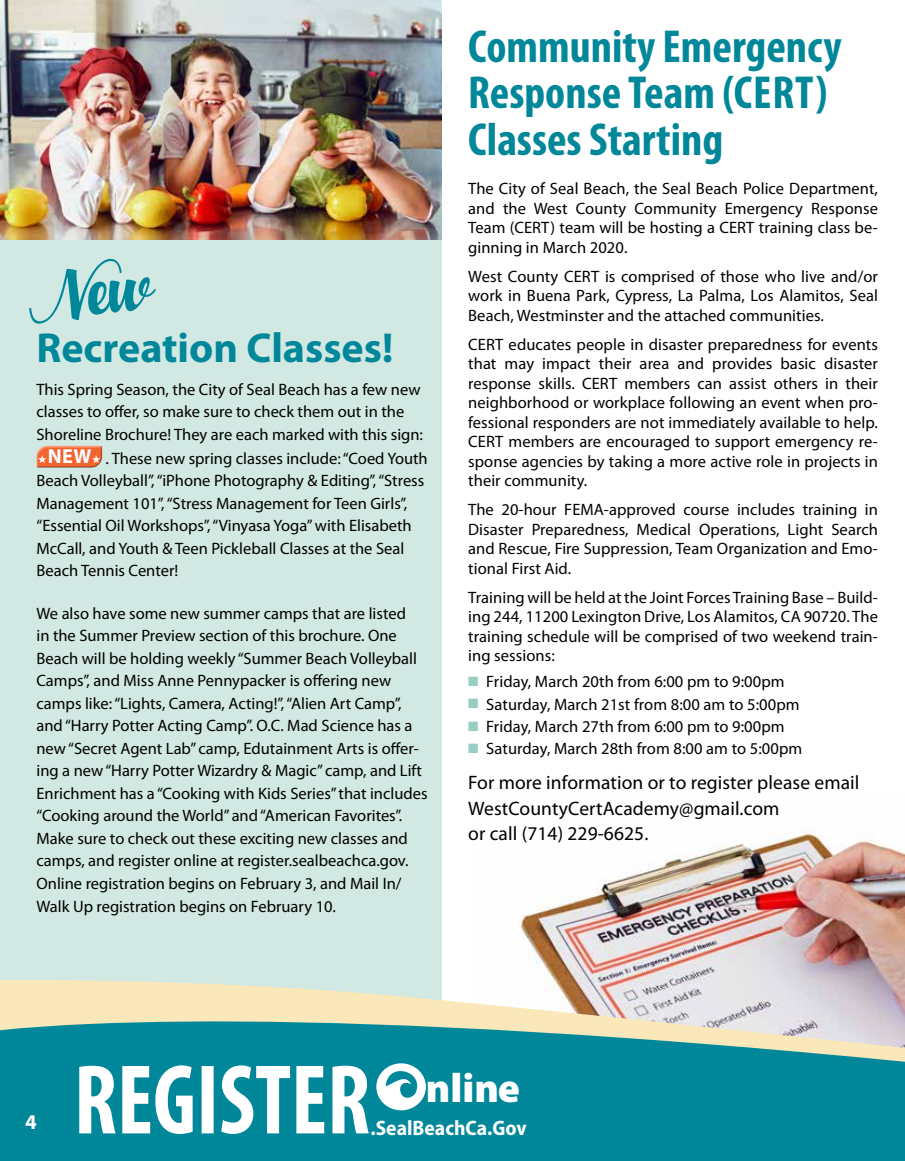
<style>
.page{position:relative;width:905px;height:1161px;background:#fff}
.page>*{position:absolute;margin:0;border:0;box-sizing:border-box;transform-origin:0 0}
.t1{font:700 condensed 46.5px/46.5px "Myriad Pro";color:#008799}
.t2{font:700 42px "Myriad Pro";color:#008799}
.t3{font:900 41.1px "Myriad Pro";color:#fff}
.t4{font:700 semi-condensed 21px "Myriad Pro";color:#fff}
.t5{font:700 21px "Myriad Pro";color:#fff}
.t6{font:19.5px/25.5px "Myriad Pro";letter-spacing:.005em;color:#000}
.t7{font:16.5px/22.5px "Myriad Pro";color:#000;text-align:justify}
.s1{color:#fff}
.s2{font-weight:700;font-size:20.25px;color:#fff}
.s3{color:#97cdc3}
</style>
<div class="page">
<img style="left:520px;top:827px;width:384px;height:150px">
<div style="left:0;top:0;width:441px;height:1087px;background:#d2e8e3"></div>
<div style="left:0;top:1088px;width:904px;height:73px;background:#008799"></div>
<svg style="left:0;top:977px;width:904px;height:111px;background:#81b8b4"></svg>
<svg style="left:79px;top:1065px;width:290px;height:69px"></svg>
<div style="left:376px;top:1063px;width:50px;height:47px;background:#fff;border-radius:50%"></div>
<svg style="left:386px;top:1064px;width:31px;height:42px"></svg>
<div style="left:35px;top:444px;width:69px;height:25px;background:#000;opacity:.75"></div>
<img style="left:0;top:0;width:441px;height:240px">
<h2 class="t2" style="left:36px;top:321px;width:358px">Recreation Classes!</h2>
<p class="t7" style="left:36px;top:378px;width:388px;text-align:left">This Spring Season, the City of Seal Beach has a few new classes to offer, so make sure to check them out in the<br>Shoreline Brochure! They are each marked with this sign:</p>
<p class="t7" style="left:36px;top:447px;width:393px;text-align:left"><span class="s1">★</span><span class="s2">NEW</span><span class="s1">★</span> . These new spring classes include: “Coed Youth Beach Volleyball”, “iPhone Photography &amp; Editing”, “Stress Management 101”, “Stress Management for Teen Girls”, “Essential Oil Workshops”, “Vinyasa Yoga” with Elisabeth McCall, and Youth &amp; Teen Pickleball Classes at the Seal Beach Tennis Center!</p>
<p class="t7" style="left:36px;top:602px;width:392px;text-align:left">We also have some new summer camps that are listed<br>in the Summer Preview section of this brochure. One Beach will be holding weekly “Summer Beach Volleyball Camps”, and Miss Anne Pennypacker is offering new camps like: “Lights, Camera, Acting!”, “Alien Art Camp”, and “Harry Potter Acting Camp”. O.C. Mad Science has a new “Secret Agent Lab” camp, Edutainment Arts is offer&shy;ing a new “Harry Potter Wizardry &amp; Magic” camp, and Lift Enrichment has a “Cooking with Kids Series” that includes “Cooking around the World” and “American Favorites”.<br>Make sure to check out these exciting new classes and camps, and register online at register.sealbeachca.gov.<br>Online registration begins on February 3, and Mail In/ Walk Up registration begins on February 10.</p>
<h1 class="t1" style="left:468px;top:22px;width:375px">Community Emergency<br>Response Team (CERT)<br>Classes Starting</h1>
<p class="t7" style="left:468px;top:179px;width:411px;line-height:19.5px">The City of Seal Beach, the Seal Beach Police Department, and the West County Community Emergency Response Team (CERT) team will be hosting a CERT training class be&shy;ginning in March 2020.</p>
<p class="t7" style="left:468px;top:266px;width:411px;line-height:19.5px">West County CERT is comprised of those who live and/or work in Buena Park, Cypress, La Palma, Los Alamitos, Seal Beach, Westminster and the attached communities.</p>
<p class="t7" style="left:468px;top:334px;width:411px;line-height:19.5px">CERT educates people in disaster preparedness for events that may impact their area and provides basic disaster response skills. CERT members can assist others in their neighborhood or workplace following an event when pro&shy;fessional responders are not immediately available to help.<br>CERT members are encouraged to support emergency re&shy;sponse agencies by taking a more active role in projects in their community.</p>
<p class="t7" style="left:468px;top:500px;width:411px;line-height:19.5px">The 20-hour FEMA-approved course includes training in Disaster Preparedness, Medical Operations, Light Search and Rescue, Fire Suppression, Team Organization and Emo&shy;tional First Aid.</p>
<p class="t7" style="left:468px;top:587px;width:411px;line-height:19.5px">Training will be held at the Joint Forces Training Base – Build&shy;ing 244, 11200 Lexington Drive, Los Alamitos, CA 90720. The training schedule will be comprised of two weekend train&shy;ing sessions:</p>
<p class="t7" style="left:468px;top:670px;width:318px"><span class="s3">■</span> Friday, March 20th from 6:00 pm to 9:00pm</p>
<p class="t7" style="left:468px;top:693px;width:333px"><span class="s3">■</span> Saturday, March 21st from 8:00 am to 5:00pm</p>
<p class="t7" style="left:468px;top:715px;width:318px"><span class="s3">■</span> Friday, March 27th from 6:00 pm to 9:00pm</p>
<p class="t7" style="left:468px;top:737px;width:335px"><span class="s3">■</span> Saturday, March 28th from 8:00 am to 5:00pm</p>
<p class="t6" style="left:468px;top:770px;width:393px">For more information or to register please email<br>WestCountyCertAcademy@gmail.com<br>or call (714) 229-6625.</p>
<h3 class="t3" style="left:426px;top:1065px;width:95px">nline</h3>
<p class="t5" style="left:25px;top:1108px;width:13px">4</p>
<p class="t4" style="left:370px;top:1117px;width:158px">.SealBeachCa.Gov</p>
</div>
